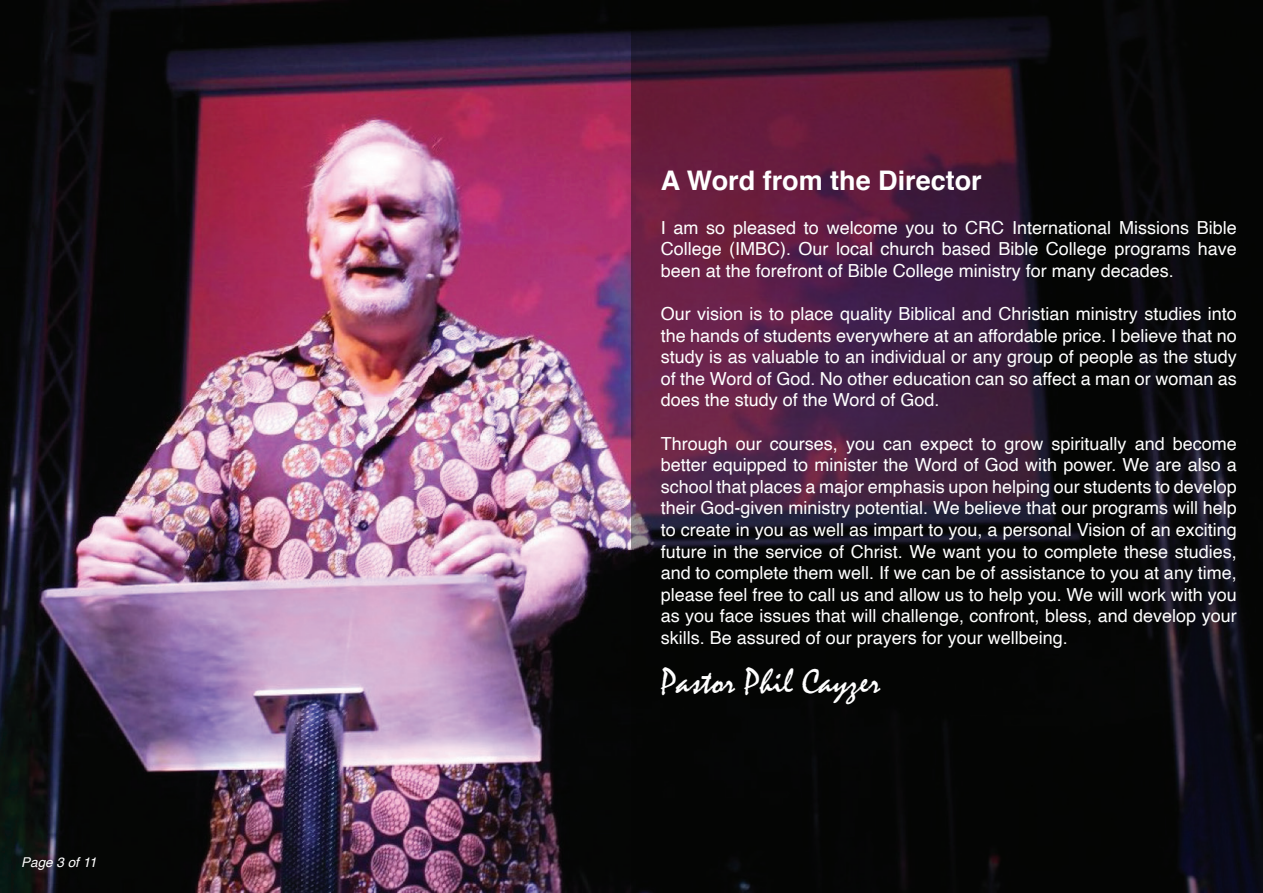
<style>
.page{position:relative;width:1263px;height:893px;background:#fff}
.page>*{position:absolute;margin:0;border:0;box-sizing:border-box;transform-origin:0 0}
.t1{font:36px "Mistral";color:#fff}
.t2{font:700 27px "Helvetica";color:#fff}
.t3{font:18px/21.6px "Helvetica";color:#fff;text-align:justify}
.t4{font:italic 13.5px "Helvetica";color:#fff}
</style>
<div class="page">
<img style="left:0;top:0;width:631px;height:893px">
<img style="left:631px;top:0;width:632px;height:893px">
<p class="t4" style="left:21px;top:852px;width:77px">Page 3 of 11</p>
<h2 class="t2" style="left:661px;top:159px;width:323px">A Word from the Director</h2>
<p class="t3" style="left:661px;top:217px;width:578px">I am so pleased to welcome you to CRC International Missions Bible College (IMBC). Our local church based Bible College programs have been at the forefront of Bible College ministry for many decades.</p>
<p class="t3" style="left:661px;top:303px;width:578px">Our vision is to place quality Biblical and Christian ministry studies into the hands of students everywhere at an affordable price. I believe that no study is as valuable to an individual or any group of people as the study of the Word of God. No other education can so affect a man or woman as does the study of the Word of God.</p>
<p class="t3" style="left:661px;top:433px;width:578px">Through our courses, you can expect to grow spiritually and become better equipped to minister the Word of God with power. We are also a school that places a major emphasis upon helping our students to develop their God-given ministry potential. We believe that our programs will help to create in you as well as impart to you, a personal Vision of an exciting future in the service of Christ. We want you to complete these studies, and to complete them well. If we can be of assistance to you at any time, please feel free to call us and allow us to help you. We will work with you as you face issues that will challenge, confront, bless, and develop your skills. Be assured of our prayers for your wellbeing.</p>
<h1 class="t1" style="left:661px;top:659px;width:221px">Pastor Phil Cayzer</h1>
</div>
